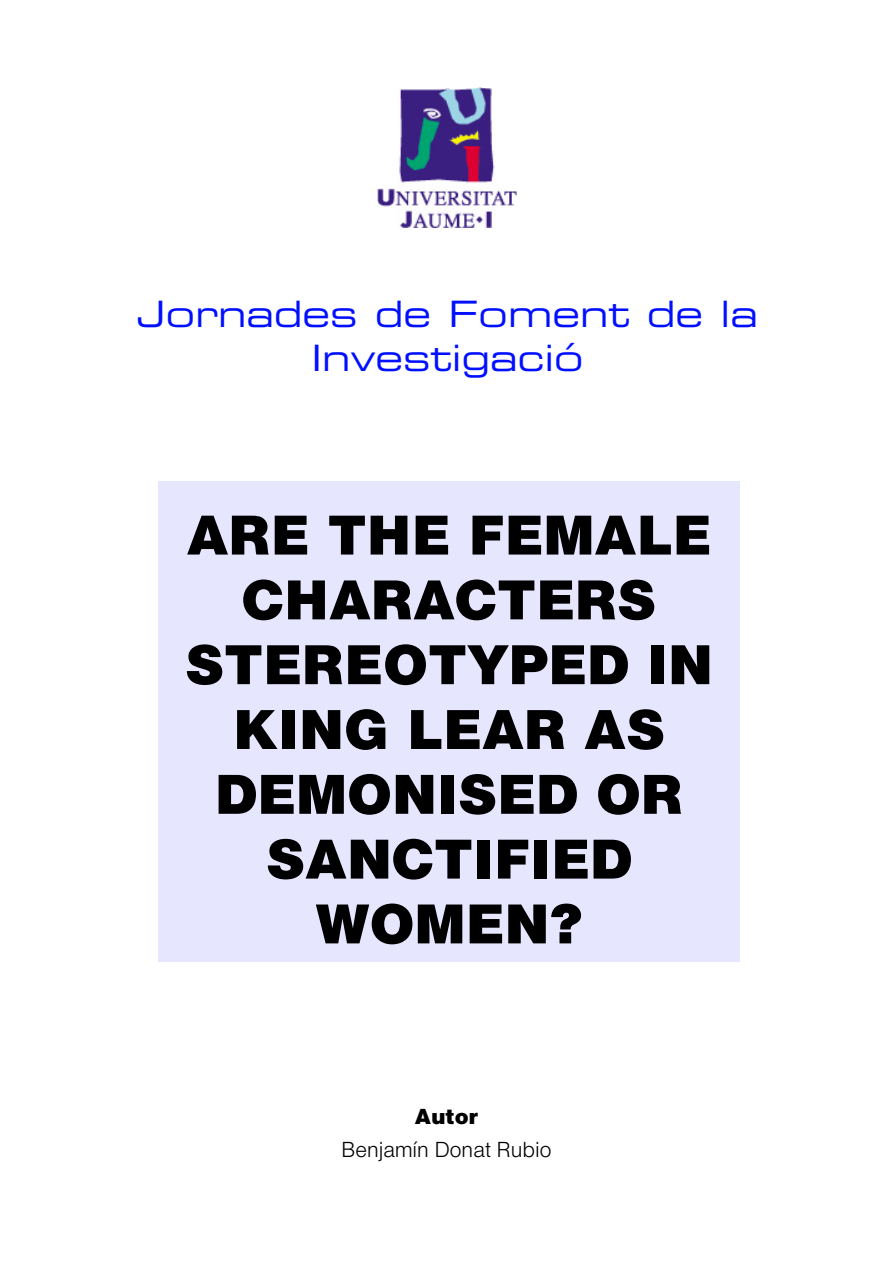
<style>
.page{position:relative;width:893px;height:1263px;background:#fff}
.page>*{position:absolute;margin:0;border:0;box-sizing:border-box;transform-origin:0 0}
.t1{font:900 54px/64.8px "Helvetica";color:#000;text-align:center}
.t2{font:expanded 36px/43.2px "Palindrome S Si";color:#000fff;text-align:center}
.t3{font:300 21px/33.8px "Helvetica";color:#000;text-align:center}
.s1{font-weight:900}
</style>
<div class="page">
<img style="left:377px;top:87px;width:140px;height:141px">
<div style="left:158px;top:481px;width:582px;height:480px;background:#e6e7ff"></div>
<p class="t2" style="left:137px;top:292px;width:622px">Jornades de Foment de la<br>Investigació</p>
<p class="t1" style="left:185px;top:501px;width:529px">ARE THE FEMALE<br>CHARACTERS<br>STEREOTYPED IN<br>KING LEAR AS<br>DEMONISED OR<br>SANCTIFIED<br>WOMEN?</p>
<p class="t3" style="left:341px;top:1099px;width:212px"><span class="s1">Autor<br></span>Benjamín Donat Rubio</p>
</div>
